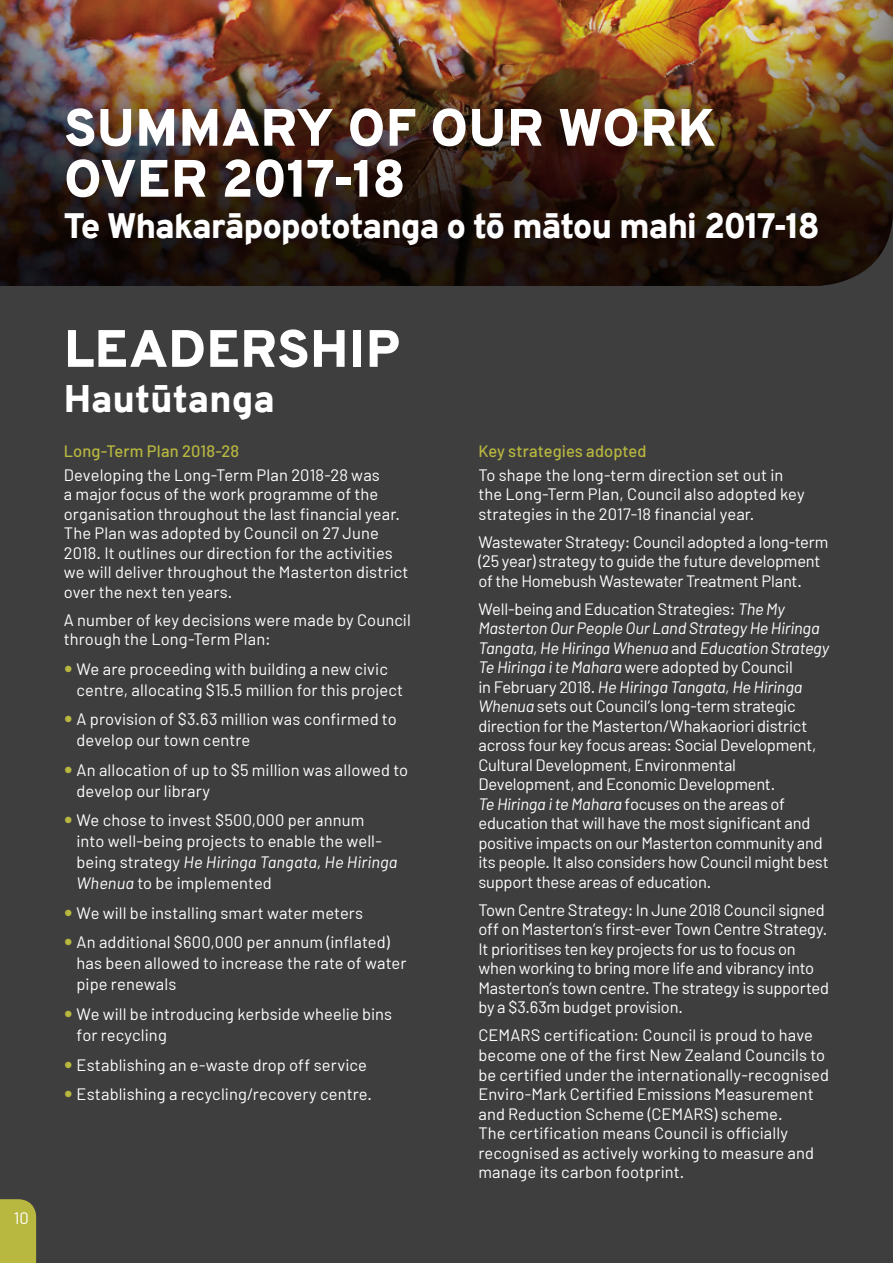
<style>
.page{position:relative;width:893px;height:1263px;background:#3e3e3f}
.page>*{position:absolute;margin:0;border:0;box-sizing:border-box;transform-origin:0 0}
.t1{font:900 52.5px/51px "Overpass";letter-spacing:.005em;color:#fff}
.t2{font:900 37.5px "Overpass";letter-spacing:-.005em;color:#fff}
.t3{font:900 34.5px "Overpass";letter-spacing:-.035em;color:#fff}
.t4{font:16.5px/19.5px "Barlow";color:#fff}
.t5{font:500 16.5px "Barlow";letter-spacing:.005em;color:#b8b740}
.s1{font-style:italic}
</style>
<div class="page">
<div style="left:0;top:1199px;width:36px;height:64px;background:#b8b740"></div>
<img style="left:0;top:0;width:893px;height:286px">
<p class="t4" style="left:14px;top:1208px;width:16px">10</p>
<h1 class="t1" style="left:64px;top:102px;width:654px">Summary of our work over 2017-18</h1>
<h3 class="t3" style="left:64px;top:201px;width:757px">Te Whakarāpopototanga o tō mātou mahi 2017-18</h3>
<h1 class="t1" style="left:64px;top:323px;width:337px">Leadership</h1>
<h2 class="t2" style="left:64px;top:372px;width:213px">Hautūtanga</h2>
<p class="t5" style="left:64px;top:441px;width:177px">Long-Term Plan 2018-28</p>
<p class="t4" style="left:64px;top:465px;width:346px">Developing the Long-Term Plan 2018-28 was<br>a major focus of the work programme of the organisation throughout the last financial year.<br>The Plan was adopted by Council on 27 June 2018. It outlines our direction for the activities we will deliver throughout the Masterton district over the next ten years.</p>
<p class="t4" style="left:64px;top:610px;width:349px">A number of key decisions were made by Council through the Long-Term Plan:</p>
<p class="t4" style="left:77px;top:658px;width:328px;line-height:21px">We are proceeding with building a new civic centre, allocating $15.5 million for this project</p>
<p class="t4" style="left:77px;top:708px;width:322px;line-height:21px">A provision of $3.63 million was confirmed to develop our town centre</p>
<p class="t4" style="left:77px;top:759px;width:333px;line-height:21px">An allocation of up to $5 million was allowed to develop our library</p>
<p class="t4" style="left:77px;top:809px;width:323px;line-height:21px">We chose to invest $500,000 per annum<br>into well-being projects to enable the well&shy;being strategy <span class="s1">He Hiringa Tangata, He Hiringa Whenua</span> to be implemented</p>
<p class="t4" style="left:77px;top:898px;width:315px;line-height:29.5px">We will be installing smart water meters<br>An additional $600,000 per annum (inflated)</p>
<p class="t4" style="left:77px;top:952px;width:331px;line-height:21px">has been allowed to increase the rate of water pipe renewals</p>
<p class="t4" style="left:77px;top:1003px;width:317px;line-height:21px">We will be introducing kerbside wheelie bins for recycling</p>
<p class="t4" style="left:77px;top:1049px;width:297px;line-height:29.5px">Establishing an e-waste drop off service<br>Establishing a recycling/recovery centre.</p>
<p class="t5" style="left:478px;top:441px;width:170px">Key strategies adopted</p>
<p class="t4" style="left:478px;top:465px;width:328px">To shape the long-term direction set out in the Long-Term Plan, Council also adopted key strategies in the 2017-18 financial year.</p>
<p class="t4" style="left:478px;top:532px;width:352px">Wastewater Strategy: Council adopted a long-term (25 year) strategy to guide the future development of the Homebush Wastewater Treatment Plant.</p>
<p class="t4" style="left:478px;top:599px;width:352px">Well-being and Education Strategies: <span class="s1">The My Masterton Our People Our Land Strategy He Hiringa Tangata, He Hiringa Whenua</span> and <span class="s1">Education Strategy Te Hiringa i te Mahara</span> were adopted by Council<br>in February 2018. <span class="s1">He Hiringa Tangata, He Hiringa Whenua</span> sets out Council’s long-term strategic direction for the Masterton/Whakaoriori district across four key focus areas: Social Development, Cultural Development, Environmental Development, and Economic Development.<br><span class="s1">Te Hiringa i te Mahara</span> focuses on the areas of education that will have the most significant and positive impacts on our Masterton community and its people. It also considers how Council might best support these areas of education.</p>
<p class="t4" style="left:478px;top:900px;width:352px">Town Centre Strategy: In June 2018 Council signed off on Masterton’s first-ever Town Centre Strategy.<br>It prioritises ten key projects for us to focus on when working to bring more life and vibrancy into Masterton’s town centre. The strategy is supported by a $3.63m budget provision.</p>
<p class="t4" style="left:478px;top:1025px;width:352px">CEMARS certification: Council is proud to have become one of the first New Zealand Councils to be certified under the internationally-recognised Enviro-Mark Certified Emissions Measurement and Reduction Scheme (CEMARS) scheme.<br>The certification means Council is officially recognised as actively working to measure and manage its carbon footprint.</p>
</div>
